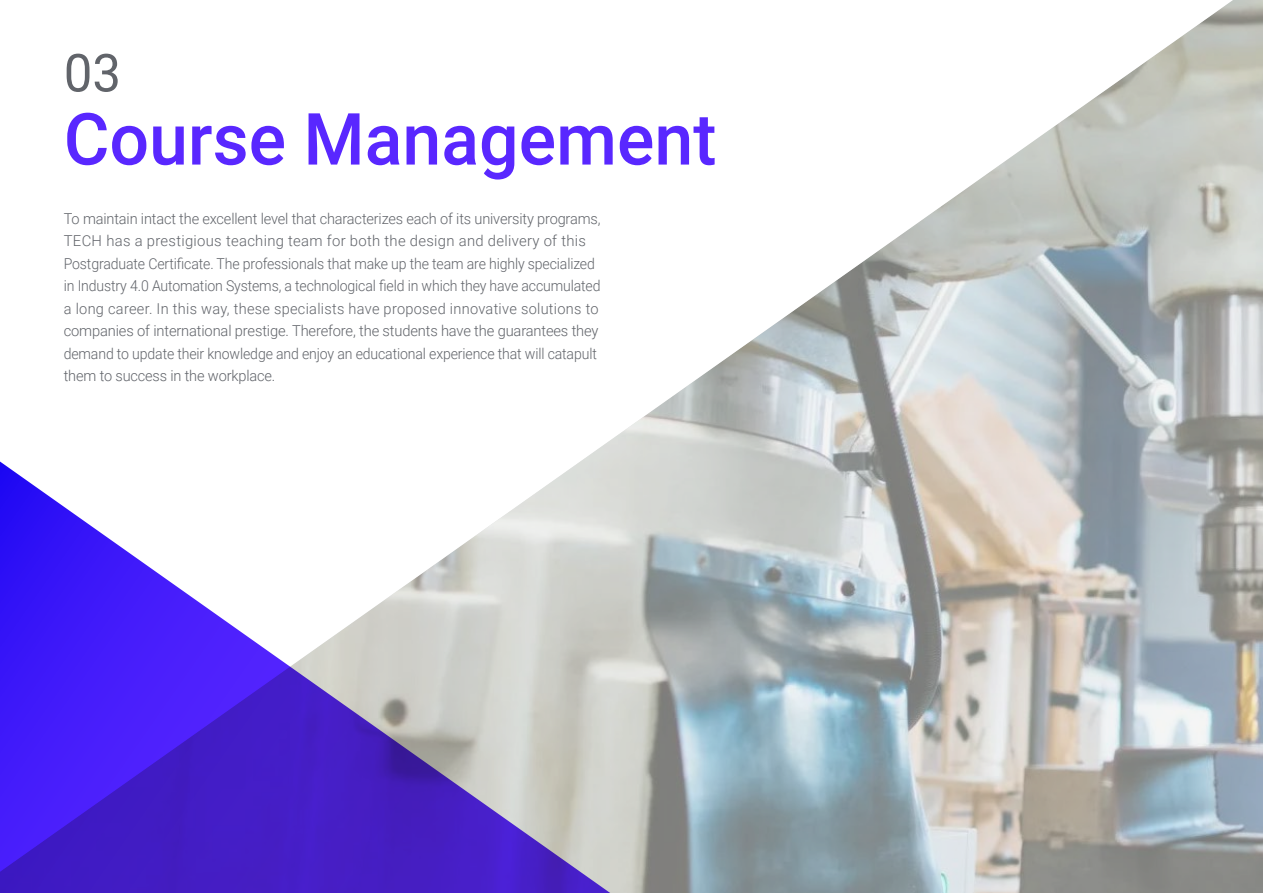
<style>
.page{position:relative;width:1263px;height:893px;background:#fff}
.page>*{position:absolute;margin:0;border:0;box-sizing:border-box;transform-origin:0 0}
.t1{font:500 72px "Roboto";color:#5927ff}
.t2{font:52.5px "Roboto";color:#61646a}
.t3{font:300 15px/22.5px "Roboto";letter-spacing:-.01em;color:#61646a}
</style>
<div class="page">
<img style="left:602px;top:0;width:661px;height:893px">
<svg style="left:0;top:446px;width:640px;height:447px"></svg>
<h2 class="t2" style="left:64px;top:36px;width:59px">03</h2>
<h1 class="t1" style="left:64px;top:89px;width:654px">Course Management</h1>
<p class="t3" style="left:64px;top:207px;width:538px">To maintain intact the excellent level that characterizes each of its university programs, TECH has a prestigious teaching team for both the design and delivery of this Postgraduate Certificate. The professionals that make up the team are highly specialized in Industry 4.0 Automation Systems, a technological field in which they have accumulated a long career. In this way, these specialists have proposed innovative solutions to companies of international prestige. Therefore, the students have the guarantees they demand to update their knowledge and enjoy an educational experience that will catapult them to success in the workplace.</p>
</div>
